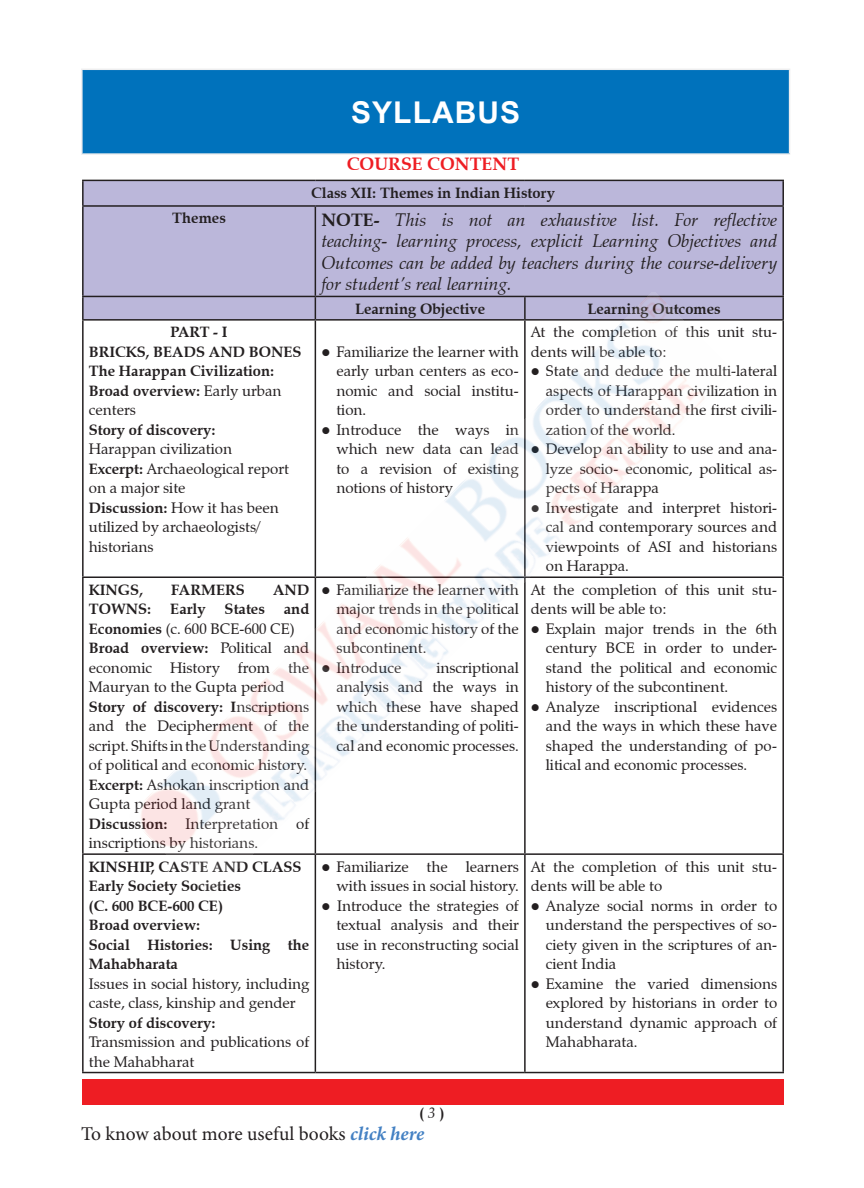
<style>
.page{position:relative;width:864px;height:1188px;background:#fff}
.page>*{position:absolute;margin:0;border:0;box-sizing:border-box;transform-origin:0 0}
.t1{font:700 30px "Arial";letter-spacing:.035em;color:#fff}
.t2{font:19.5px "Minion Pro";letter-spacing:-.005em;color:#231f20}
.t3{font:italic 18px/21.6px "Zapf Calligraphic 801 BT";color:#231f20;text-align:justify}
.Answer_right{font:700 18px "Zapf Calligraphic 801 BT";color:#ee1d23}
.t4{font:15px/19.5px "Zapf Calligraphic 801 BT";color:#231f20;text-align:justify}
.t5{font:700 15px/19.5px "Zapf Calligraphic 801 BT";color:#231f20}
.s1{font-weight:400}
.s2{font-weight:700}
.s3{font-weight:700;font-style:normal}
.s4{font-weight:400;font-style:italic}
.s5{font-weight:700;font-style:italic;color:#4481c3}
</style>
<div class="page">
<div style="left:82px;top:69px;width:708px;height:85px;background:#0072bc"></div>
<hr style="left:81px;top:69px;width:709px;height:1px;background:#eeeeef">
<hr style="left:81px;top:70px;width:2px;height:83px;background:#eeeeef">
<hr style="left:789px;top:70px;width:1px;height:83px;background:#eeeeef">
<hr style="left:81px;top:153px;width:709px;height:2px;background:#eeeeef">
<div style="left:82px;top:1079px;width:701px;height:26px;background:#ee1d23"></div>
<div style="left:84px;top:181px;width:698px;height:138px;background:#bbb7da"></div>
<hr style="left:525px;top:180px;width:259px;height:1px;background:#231f20">
<hr style="left:782px;top:181px;width:2px;height:24px;background:#231f20">
<hr style="left:315px;top:180px;width:210px;height:1px;background:#231f20">
<hr style="left:82px;top:180px;width:233px;height:1px;background:#231f20">
<hr style="left:82px;top:181px;width:2px;height:24px;background:#231f20">
<hr style="left:525px;top:205px;width:259px;height:2px;background:#231f20">
<hr style="left:782px;top:207px;width:2px;height:89px;background:#231f20">
<hr style="left:315px;top:205px;width:210px;height:2px;background:#231f20">
<hr style="left:82px;top:205px;width:233px;height:2px;background:#231f20">
<hr style="left:315px;top:207px;width:1px;height:89px;background:#231f20">
<hr style="left:82px;top:207px;width:2px;height:89px;background:#231f20">
<hr style="left:525px;top:296px;width:259px;height:1px;background:#231f20">
<hr style="left:782px;top:297px;width:2px;height:22px;background:#231f20">
<hr style="left:82px;top:296px;width:233px;height:1px;background:#231f20">
<hr style="left:82px;top:297px;width:2px;height:22px;background:#231f20">
<hr style="left:525px;top:319px;width:259px;height:2px;background:#231f20">
<hr style="left:782px;top:321px;width:2px;height:255px;background:#231f20">
<hr style="left:82px;top:319px;width:233px;height:2px;background:#231f20">
<hr style="left:82px;top:321px;width:2px;height:255px;background:#231f20">
<hr style="left:525px;top:576px;width:259px;height:2px;background:#231f20">
<hr style="left:782px;top:578px;width:2px;height:275px;background:#231f20">
<hr style="left:82px;top:576px;width:233px;height:2px;background:#231f20">
<hr style="left:82px;top:578px;width:2px;height:275px;background:#231f20">
<hr style="left:525px;top:853px;width:259px;height:2px;background:#231f20">
<hr style="left:782px;top:855px;width:2px;height:217px;background:#231f20">
<hr style="left:524px;top:855px;width:2px;height:217px;background:#231f20">
<hr style="left:82px;top:853px;width:233px;height:2px;background:#231f20">
<hr style="left:315px;top:855px;width:1px;height:217px;background:#231f20">
<hr style="left:82px;top:855px;width:2px;height:217px;background:#231f20">
<hr style="left:525px;top:1072px;width:259px;height:1px;background:#231f20">
<hr style="left:315px;top:1072px;width:210px;height:1px;background:#231f20">
<hr style="left:82px;top:1072px;width:233px;height:1px;background:#231f20">
<img style="left:130px;top:292px;width:604px;height:604px">
<p class="t5" style="left:172px;top:208px;width:55px">Themes</p>
<p class="t5" style="left:170px;top:322px;width:59px">PART - I</p>
<p class="t5" style="left:89px;top:342px;width:214px">BRICKS, BEADS AND BONES<br>The Harappan Civilization:<br>Broad overview: <span class="s1">Early urban centers</span></p>
<p class="t5" style="left:89px;top:420px;width:128px">Story of discovery:</p>
<p class="t4" style="left:89px;top:439px;width:145px">Harappan civilization</p>
<p class="t4" style="left:89px;top:459px;width:202px"><span class="s2">Excerpt:</span> Archaeological report on a major site</p>
<p class="t4" style="left:89px;top:498px;width:191px;text-align:left"><span class="s2">Discussion:</span> How it has been utilized by archaeologists/ historians</p>
<p class="t1" style="left:351px;top:91px;width:171px">SYLLABUS</p>
<p class="Answer_right" style="left:347px;top:153px;width:174px">COURSE CONTENT</p>
<p class="t5" style="left:311px;top:183px;width:245px">Class XII: Themes in Indian History</p>
<p class="t3" style="left:321px;top:209px;width:457px"><span class="s3">NOTE-</span> This is not an exhaustive list. For reflective teaching- learning process, explicit Learning Objectives and Outcomes can be added by teachers during the course-delivery for student’s real learning.</p>
<p class="t5" style="left:355px;top:299px;width:132px">Learning Objective</p>
<p class="t5" style="left:587px;top:299px;width:135px">Learning Outcomes</p>
<p class="t4" style="left:531px;top:322px;width:248px">At the completion of this unit stu&shy;dents will be able to:</p>
<p class="t4" style="left:546px;top:361px;width:233px;text-indent:-15px">● State and deduce the multi-lateral aspects of Harappan civilization in order to understand the first civili&shy;zation of the world.</p>
<p class="t4" style="left:546px;top:439px;width:233px;text-indent:-15px">● Develop an ability to use and ana&shy;lyze socio- economic, political as&shy;pects of Harappa</p>
<p class="t4" style="left:546px;top:498px;width:233px;text-indent:-15px">● Investigate and interpret histori&shy;cal and contemporary sources and viewpoints of ASI and historians on Harappa.</p>
<p class="t4" style="left:336px;top:342px;width:184px;text-indent:-15px">● Familiarize the learner with early urban centers as eco&shy;nomic and social institu&shy;tion.</p>
<p class="t4" style="left:336px;top:420px;width:184px;text-indent:-15px">● Introduce the ways in which new data can lead to a revision of existing notions of history</p>
<p class="t5" style="left:89px;top:580px;width:56px">KINGS,</p>
<p class="t5" style="left:171px;top:580px;width:75px">FARMERS</p>
<p class="t5" style="left:273px;top:580px;width:38px">AND</p>
<p class="t5" style="left:89px;top:599px;width:64px">TOWNS:</p>
<p class="t5" style="left:170px;top:599px;width:37px">Early</p>
<p class="t5" style="left:225px;top:599px;width:42px">States</p>
<p class="t4" style="left:89px;top:599px;width:222px;text-indent:195px"><span class="s2">and<br>Economies</span> (c. 600 BCE-600 CE)</p>
<p class="t4" style="left:89px;top:638px;width:222px"><span class="s2">Broad overview:</span> Political and economic History from the Mauryan to the Gupta period</p>
<p class="t4" style="left:89px;top:697px;width:222px"><span class="s2">Story of discovery: I</span>nscriptions and the Decipherment of the script. Shifts in the Understanding of political and economic history.</p>
<p class="t4" style="left:89px;top:775px;width:222px"><span class="s2">Excerpt:</span> Ashokan inscription and<br>Gupta period land grant</p>
<p class="t4" style="left:89px;top:814px;width:222px"><span class="s2">Discussion:</span> Interpretation of inscriptions by historians.</p>
<p class="t5" style="left:89px;top:857px;width:214px">KINSHIP, CASTE AND CLASS</p>
<p class="t5" style="left:89px;top:876px;width:154px">Early Society Societies</p>
<p class="t5" style="left:89px;top:896px;width:136px">(C. 600 BCE-600 CE)</p>
<p class="t5" style="left:89px;top:915px;width:113px">Broad overview:</p>
<p class="t5" style="left:89px;top:935px;width:222px">Social Histories: Using the<br>Mahabharata</p>
<p class="t4" style="left:89px;top:974px;width:222px">Issues in social history, including caste, class, kinship and gender</p>
<p class="t5" style="left:89px;top:1013px;width:128px">Story of discovery:</p>
<p class="t4" style="left:89px;top:1032px;width:222px">Transmission and publications of the Mahabharat</p>
<p class="t4" style="left:336px;top:580px;width:184px;text-indent:-15px">● Familiarize the learner with major trends in the political and economic history of the subcontinent.</p>
<p class="t4" style="left:321px;top:658px;width:82px">● Introduce</p>
<p class="t4" style="left:336px;top:658px;width:184px;text-indent:100px">inscriptional analysis and the ways in which these have shaped the understanding of politi&shy;cal and economic processes.</p>
<p class="t4" style="left:531px;top:580px;width:248px">At the completion of this unit stu&shy;dents will be able to:</p>
<p class="t4" style="left:546px;top:619px;width:233px;text-indent:-15px">● Explain major trends in the 6th century BCE in order to under&shy;stand the political and economic history of the subcontinent.</p>
<p class="t4" style="left:546px;top:697px;width:233px;text-indent:-15px">● Analyze inscriptional evidences and the ways in which these have shaped the understanding of po&shy;litical and economic processes.</p>
<p class="t4" style="left:321px;top:857px;width:199px;text-align:right">● Familiarize the learners with issues in social history.</p>
<p class="t4" style="left:336px;top:896px;width:184px;text-indent:-15px">● Introduce the strategies of textual analysis and their use in reconstructing social history.</p>
<p class="t4" style="left:531px;top:857px;width:248px">At the completion of this unit stu&shy;dents will be able to</p>
<p class="t4" style="left:546px;top:896px;width:233px;text-indent:-15px">● Analyze social norms in order to understand the perspectives of so&shy;ciety given in the scriptures of an&shy;cient India</p>
<p class="t4" style="left:546px;top:974px;width:233px;text-indent:-15px">● Examine the varied dimensions explored by historians in order to understand dynamic approach of Mahabharata.</p>
<p class="t5" style="left:420px;top:1103px;width:26px">( <span class="s4">3</span> )</p>
<h2 class="t2" style="left:81px;top:1121px;width:345px">To know about more useful books <span class="s5">click here</span></h2>
</div>
